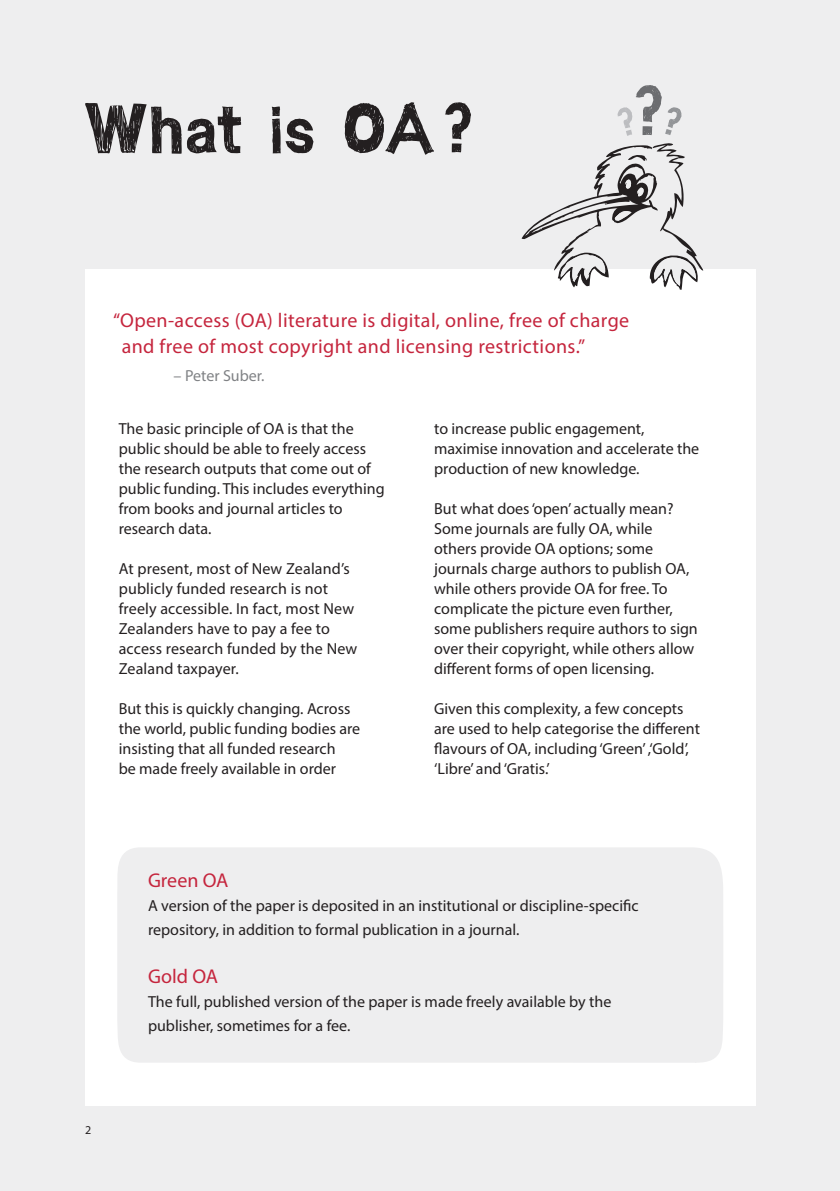
<style>
.page{position:relative;width:840px;height:1191px;background:#fff}
.page>*{position:absolute;margin:0;border:0;box-sizing:border-box;transform-origin:0 0}
.pull_quote{font:20px/26px "Myriad Pro";letter-spacing:.02em;color:#c5253d}
.main_text{font:20px "Myriad Pro";color:#c5253d}
.main_text-2{font:16px/20px "Myriad Pro";color:#231f20}
.quote_name{font:16px "Myriad Pro";color:#808285}
.main_text-3{font:12px "Myriad Pro";color:#231f20}
</style>
<div class="page">
<div style="left:0;top:0;width:839px;height:1191px;background:#eeeeef"></div>
<div style="left:85px;top:268px;width:670px;height:837px;background:#fff"></div>
<svg style="left:85px;top:103px;width:156px;height:51px"></svg>
<svg style="left:272px;top:106px;width:41px;height:47px"></svg>
<svg style="left:344px;top:102px;width:90px;height:53px"></svg>
<svg style="left:445px;top:102px;width:26px;height:51px"></svg>
<svg style="left:521px;top:143px;width:181px;height:147px"></svg>
<svg style="left:617px;top:85px;width:64px;height:51px"></svg>
<div style="left:117px;top:847px;width:606px;height:216px;background:#eeeeef"></div>
<p class="pull_quote" style="left:122px;top:307px;width:509px;text-indent:-9px">“Open-access (OA) literature is digital, online, free of charge and free of most copyright and licensing restrictions.”</p>
<p class="quote_name" style="left:173px;top:366px;width:92px">– Peter Suber.</p>
<p class="main_text-2" style="left:119px;top:419px;width:267px">The basic principle of OA is that the public should be able to freely access the research outputs that come out of public funding. This includes everything from books and journal articles to research data.</p>
<p class="main_text-2" style="left:119px;top:559px;width:240px">At present, most of New Zealand’s publicly funded research is not freely accessible. In fact, most New<br>Zealanders have to pay a fee to access research funded by the New<br>Zealand taxpayer.</p>
<p class="main_text-2" style="left:119px;top:699px;width:243px">But this is quickly changing. Across the world, public funding bodies are insisting that all funded research<br>be made freely available in order</p>
<p class="main_text-2" style="left:434px;top:419px;width:266px">to increase public engagement, maximise innovation and accelerate the production of new knowledge.</p>
<p class="main_text-2" style="left:434px;top:499px;width:265px">But what does ‘open’ actually mean?<br>Some journals are fully OA, while others provide OA options; some journals charge authors to publish OA, while others provide OA for free. To complicate the picture even further, some publishers require authors to sign over their copyright, while others allow different forms of open licensing.</p>
<p class="main_text-2" style="left:434px;top:699px;width:267px">Given this complexity, a few concepts are used to help categorise the different flavours of OA, including ‘Green’ ,‘Gold’, ‘Libre’ and ‘Gratis.’</p>
<p class="main_text-3" style="left:85px;top:1122px;width:8px">2</p>
<p class="main_text" style="left:148px;top:868px;width:82px">Green OA</p>
<p class="main_text-2" style="left:148px;top:893px;width:492px;line-height:24px">A version of the paper is deposited in an institutional or discipline-specific repository, in addition to formal publication in a journal.</p>
<p class="main_text" style="left:148px;top:964px;width:71px">Gold OA</p>
<p class="main_text-2" style="left:148px;top:989px;width:464px;line-height:24px">The full, published version of the paper is made freely available by the publisher, sometimes for a fee.</p>
</div>
